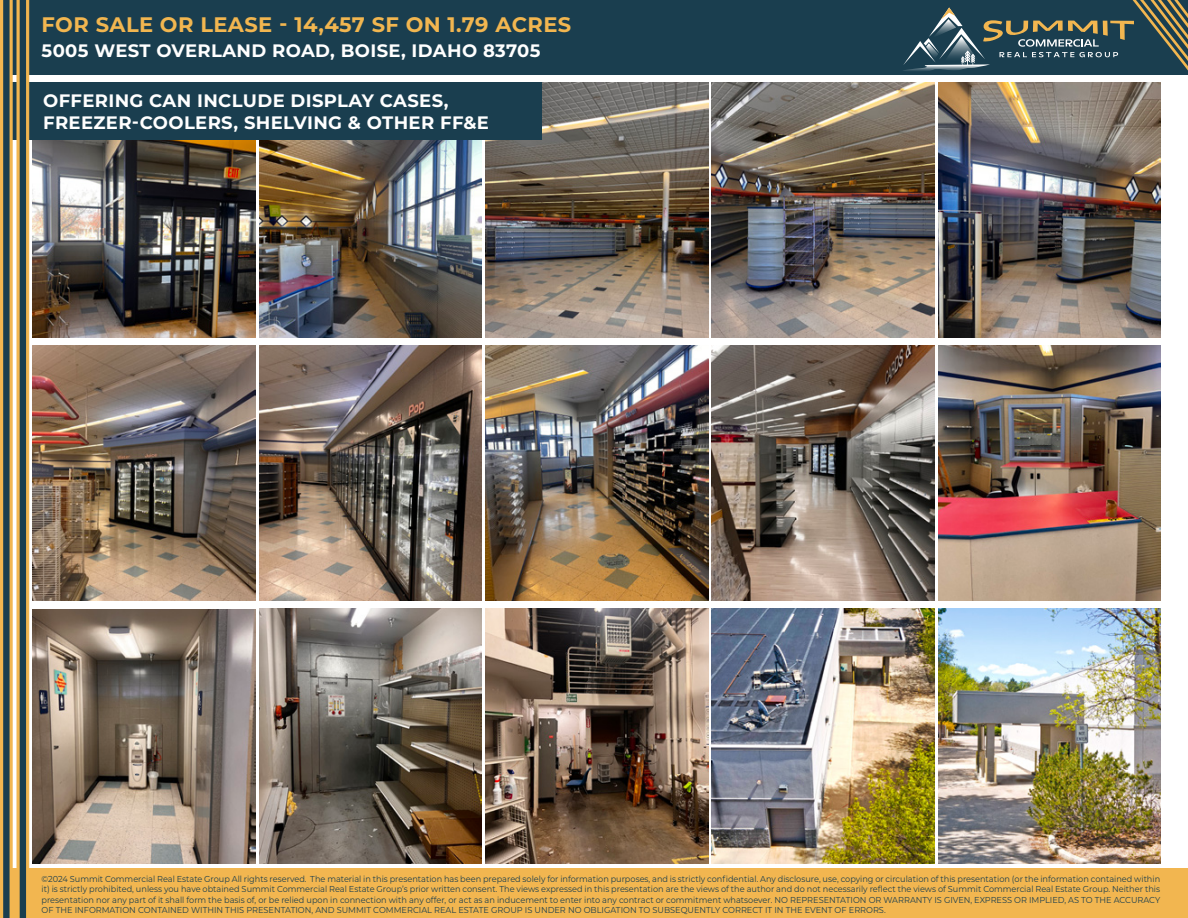
<style>
.page{position:relative;width:1188px;height:918px;background:#fff}
.page>*{position:absolute;margin:0;border:0;box-sizing:border-box;transform-origin:0 0}
.t1{font:700 21px "Montserrat";letter-spacing:.02em;color:#f2b650}
.t2{font:700 18px "Montserrat";letter-spacing:.02em;color:#fff}
.disclaimer{font:8.7px/10.4px "Montserrat";color:#1a3e4f;text-align:justify;scale:.95 1}
</style>
<div class="page">
<div style="left:0;top:0;width:1188px;height:74px;background:#1a3e4f"></div>
<svg style="left:901px;top:0;width:287px;height:83px"></svg>
<div style="left:0;top:868px;width:1188px;height:50px;background:#f2b650"></div>
<img style="left:486px;top:83px;width:222px;height:255px">
<img style="left:33px;top:139px;width:222px;height:199px">
<img style="left:259px;top:139px;width:223px;height:199px">
<img style="left:486px;top:346px;width:222px;height:255px">
<img style="left:33px;top:346px;width:222px;height:255px">
<img style="left:259px;top:346px;width:223px;height:255px">
<img style="left:33px;top:609px;width:222px;height:255px">
<img style="left:938px;top:345px;width:223px;height:255px">
<img style="left:486px;top:609px;width:222px;height:255px">
<img style="left:712px;top:83px;width:223px;height:255px">
<img style="left:712px;top:346px;width:223px;height:255px">
<img style="left:259px;top:609px;width:223px;height:255px">
<img style="left:712px;top:609px;width:223px;height:255px">
<img style="left:938px;top:83px;width:223px;height:255px">
<img style="left:938px;top:609px;width:223px;height:255px">
<div style="left:0;top:82px;width:542px;height:57px;background:#1a3e4f"></div>
<div style="left:0;top:0;width:13px;height:918px;background:#f2b650"></div>
<div style="left:3px;top:0;width:7px;height:918px;background:#1a3e4f"></div>
<svg style="left:16px;top:0;width:13px;height:918px;background:#e4b25a"></svg>
<div style="left:20px;top:0;width:6px;height:918px;background:#1a3e4f"></div>
<p class="t1" style="left:42px;top:9px;width:531px">FOR SALE OR LEASE - 14,457 SF ON 1.79 ACRES</p>
<p class="t2" style="left:42px;top:38px;width:500px">5005 WEST OVERLAND ROAD, BOISE, IDAHO 83705</p>
<p class="t2" style="left:43px;top:88px;width:407px">OFFERING CAN INCLUDE DISPLAY CASES,</p>
<p class="t2" style="left:43px;top:109px;width:447px">FREEZER-COOLERS, SHELVING &amp; OTHER FF&amp;E</p>
<p class="disclaimer" style="left:42px;top:873px;width:1179px">©2024 Summit Commercial Real Estate Group All rights reserved. The material in this presentation has been prepared solely for information purposes, and is strictly confidential. Any disclosure, use, copying or circulation of this presentation (or the information contained within it) is strictly prohibited, unless you have obtained Summit Commercial Real Estate Group’s prior written consent. The views expressed in this presentation are the views of the author and do not necessarily reflect the views of Summit Commercial Real Estate Group. Neither this presentation nor any part of it shall form the basis of, or be relied upon in connection with any offer, or act as an inducement to enter into any contract or commitment whatsoever. NO REPRESENTATION OR WARRANTY IS GIVEN, EXPRESS OR IMPLIED, AS TO THE ACCURACY OF THE INFORMATION CONTAINED WITHIN THIS PRESENTATION, AND SUMMIT COMMERCIAL REAL ESTATE GROUP IS UNDER NO OBLIGATION TO SUBSEQUENTLY CORRECT IT IN THE EVENT OF ERRORS.</p>
</div>
